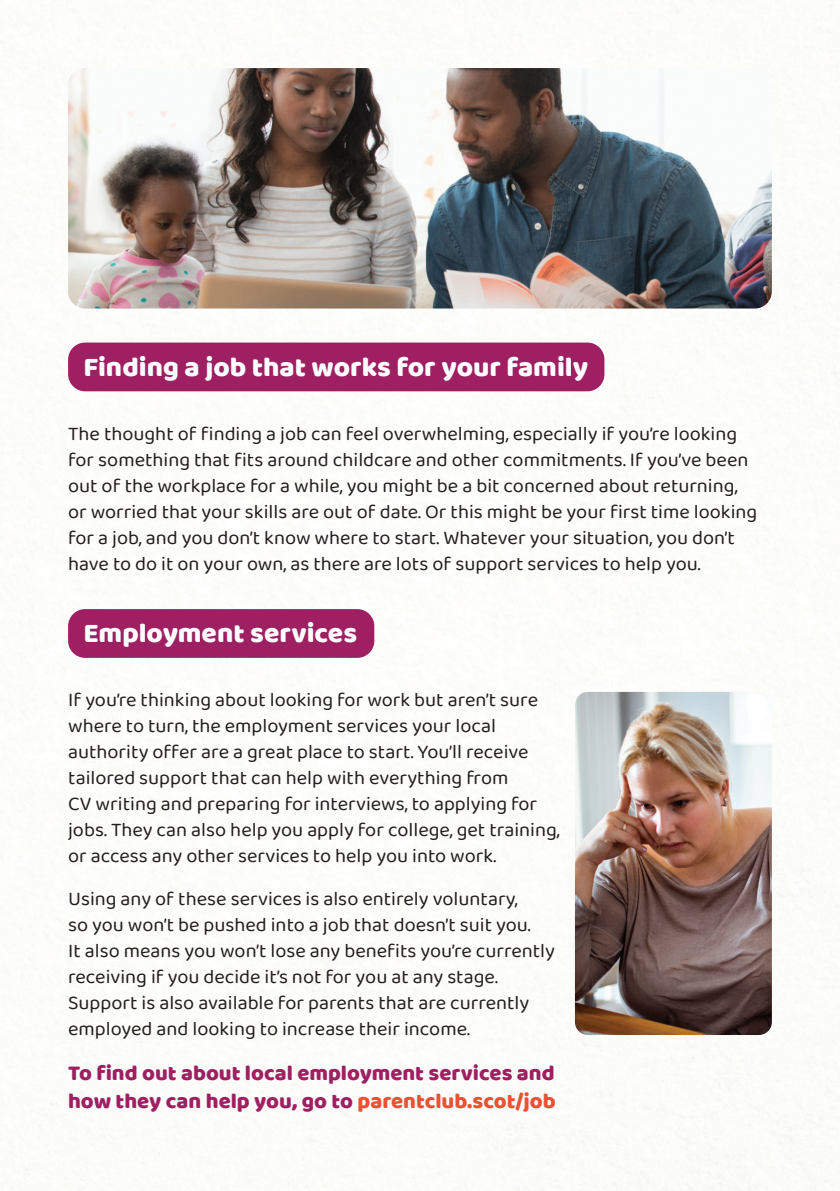
<style>
.page{position:relative;width:840px;height:1191px;background:#fff}
.page>*{position:absolute;margin:0;border:0;box-sizing:border-box;transform-origin:0 0}
.intext_titles{font:28px "Baloo Bhai";color:#fff}
.t1{font:22px "Baloo Bhai";color:#9e1f62}
.t2{font:20px/26px "Baloo Bhai 2";color:#231f20}
.s1{color:#ed5033}
</style>
<div class="page">
<img style="left:0;top:0;width:839px;height:1191px">
<div style="left:68px;top:609px;width:306px;height:49px;background:#9e1f62;border-radius:17px"></div>
<div style="left:68px;top:342px;width:536px;height:49px;background:#9e1f62;border-radius:17px"></div>
<img style="left:68px;top:68px;width:703px;height:240px">
<img style="left:574px;top:692px;width:197px;height:343px">
<p class="intext_titles" style="left:83px;top:350px;width:506px">Finding a job that works for your family</p>
<p class="t2" style="left:68px;top:422px;width:690px">The thought of finding a job can feel overwhelming, especially if you’re looking for something that fits around childcare and other commitments. If you’ve been out of the workplace for a while, you might be a bit concerned about returning, or worried that your skills are out of date. Or this might be your first time looking for a job, and you don’t know where to start. Whatever your situation, you don’t have to do it on your own, as there are lots of support services to help you.</p>
<p class="intext_titles" style="left:83px;top:616px;width:275px">Employment services</p>
<p class="t2" style="left:68px;top:687px;width:493px">If you’re thinking about looking for work but aren’t sure where to turn, the employment services your local authority offer are a great place to start. You’ll receive tailored support that can help with everything from<br>CV writing and preparing for interviews, to applying for jobs. They can also help you apply for college, get training, or access any other services to help you into work.</p>
<p class="t2" style="left:68px;top:886px;width:488px">Using any of these services is also entirely voluntary,<br>so you won’t be pushed into a job that doesn’t suit you.<br>It also means you won’t lose any benefits you’re currently receiving if you decide it’s not for you at any stage.<br>Support is also available for parents that are currently employed and looking to increase their income.</p>
<p class="t1" style="left:68px;top:1059px;width:488px">To find out about local employment services and</p>
<p class="t1" style="left:68px;top:1087px;width:489px">how they can help you, go to <span class="s1">parentclub.scot/job</span></p>
</div>
